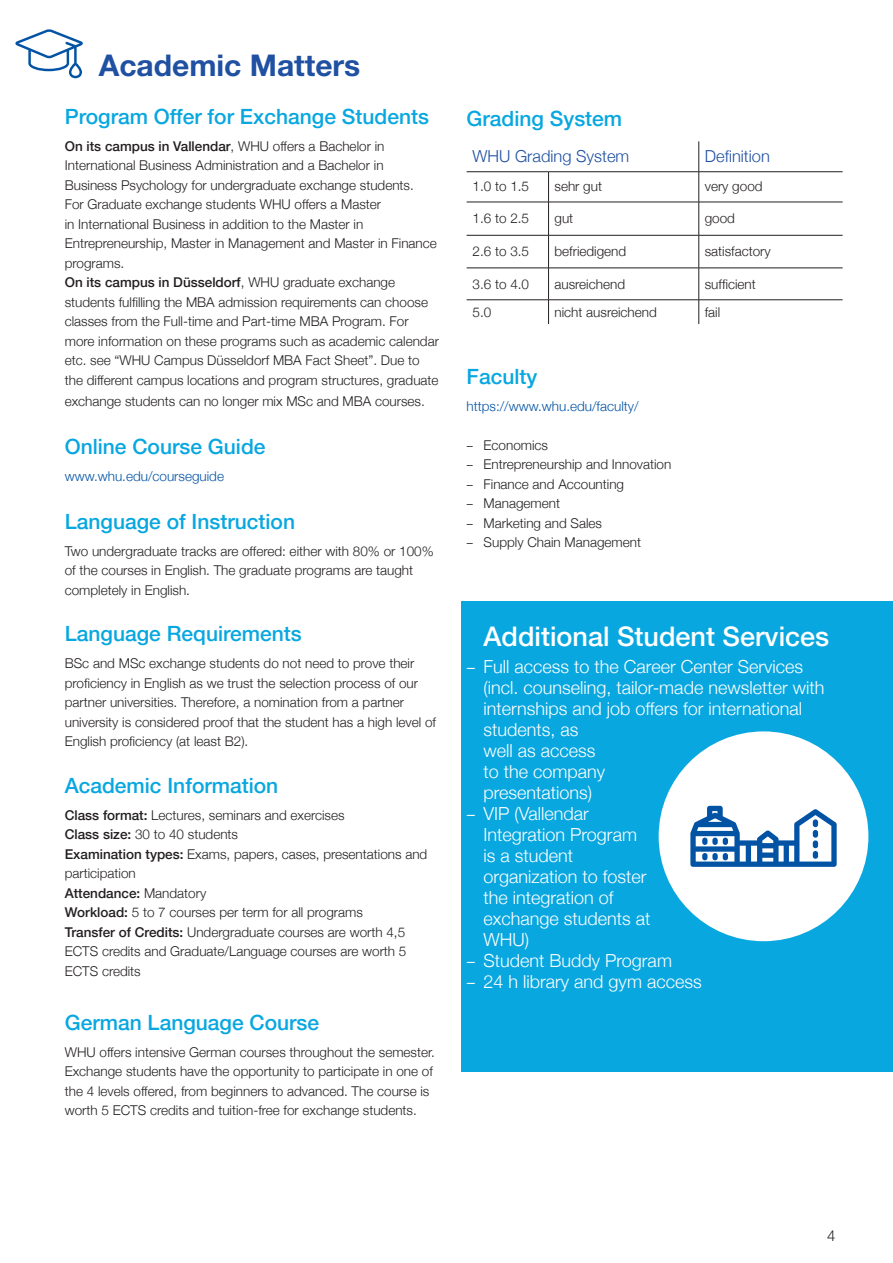
<style>
.page{position:relative;width:893px;height:1263px;background:#fff}
.page>*{position:absolute;margin:0;border:0;box-sizing:border-box;transform-origin:0 0}
.t1{font:700 30px "Helvetica Neue LT Std";color:#1f50a2}
.t2{font:500 27px "Helvetica Neue LT";color:#fff}
.t3{font:500 21px "Helvetica Neue LT";color:#08a7e0}
.t4{font:300 18px/21px "Helvetica Neue LT";color:#fff}
.t5{font:300 16.5px "Helvetica Neue LT";color:#1f50a2}
.t6{font:300 15px "Helvetica Neue LT";color:#231f20}
.t7{font:300 13.5px/19.5px "Helvetica Neue LT";color:#231f20}
.t8{font:300 13.5px "Helvetica Neue LT";color:#0353a5}
.s1{font-weight:500}
.s2{font-family:"Myriad Pro";font-weight:400}
</style>
<div class="page">
<div style="left:461px;top:601px;width:432px;height:470px;background:#08a7e0"></div>
<hr style="left:548px;top:172px;width:1px;height:30px;background:#231f20">
<hr style="left:698px;top:172px;width:1px;height:30px;background:#231f20">
<hr style="left:467px;top:202px;width:82px;height:1px;background:#231f20">
<hr style="left:549px;top:202px;width:150px;height:1px;background:#231f20">
<hr style="left:548px;top:202px;width:1px;height:33px;background:#231f20">
<hr style="left:699px;top:202px;width:144px;height:1px;background:#231f20">
<hr style="left:698px;top:202px;width:1px;height:33px;background:#231f20">
<hr style="left:467px;top:235px;width:82px;height:1px;background:#231f20">
<hr style="left:549px;top:235px;width:150px;height:1px;background:#231f20">
<hr style="left:548px;top:235px;width:1px;height:33px;background:#231f20">
<hr style="left:699px;top:235px;width:144px;height:1px;background:#231f20">
<hr style="left:698px;top:235px;width:1px;height:33px;background:#231f20">
<hr style="left:467px;top:268px;width:82px;height:1px;background:#231f20">
<hr style="left:549px;top:268px;width:150px;height:1px;background:#231f20">
<hr style="left:548px;top:268px;width:1px;height:32px;background:#231f20">
<hr style="left:699px;top:268px;width:144px;height:1px;background:#231f20">
<hr style="left:698px;top:268px;width:1px;height:32px;background:#231f20">
<hr style="left:467px;top:299px;width:82px;height:1px;background:#231f20">
<hr style="left:549px;top:299px;width:150px;height:1px;background:#231f20">
<svg style="left:548px;top:300px;width:1px;height:24px"></svg>
<hr style="left:699px;top:299px;width:144px;height:1px;background:#231f20">
<svg style="left:698px;top:300px;width:1px;height:24px"></svg>
<hr style="left:698px;top:141px;width:1px;height:31px;background:#231f20">
<hr style="left:467px;top:171px;width:82px;height:1px;background:#231f20">
<hr style="left:549px;top:171px;width:150px;height:1px;background:#231f20">
<hr style="left:699px;top:171px;width:144px;height:1px;background:#231f20">
<svg style="left:15px;top:29px;width:68px;height:49px"></svg>
<div style="left:659px;top:731px;width:209px;height:210px;background:#fff;border-radius:50%"></div>
<svg style="left:690px;top:806px;width:147px;height:61px"></svg>
<h1 class="t1" style="left:99px;top:46px;width:263px">Academic Matters</h1>
<h3 class="t3" style="left:65px;top:104px;width:366px">Program Offer for Exchange Students</h3>
<p class="t7" style="left:65px;top:136px;width:376px"><span class="s1">On its campus in Vallendar</span>, WHU offers a Bachelor in International Business Administration and a Bachelor in Business Psychology for undergraduate exchange students.<br>For Graduate exchange students WHU offers a Master<br>in International Business in addition to the Master in Entrepreneurship, Master in Management and Master in Finance programs.<br><span class="s1">On its campus in Düsseldorf</span>, WHU graduate exchange students fulfilling the MBA admission requirements can choose classes from the Full-time and Part-time MBA Program. For more information on these programs such as academic calendar etc. see “WHU Campus Düsseldorf MBA Fact Sheet”. Due to the different campus locations and program structures, graduate</p>
<p class="t7" style="left:65px;top:391px;width:362px">exchange students can no longer mix MSc and MBA courses.</p>
<h3 class="t3" style="left:65px;top:434px;width:202px">Online Course Guide</h3>
<p class="t8" style="left:65px;top:468px;width:161px">www.whu.edu/courseguide</p>
<h3 class="t3" style="left:65px;top:509px;width:232px">Language of Instruction</h3>
<p class="t7" style="left:65px;top:541px;width:370px">Two undergraduate tracks are offered: either with 80% or 100% of the courses in English. The graduate programs are taught completely in English.</p>
<h3 class="t3" style="left:65px;top:621px;width:238px">Language Requirements</h3>
<p class="t7" style="left:65px;top:653px;width:373px">BSc and MSc exchange students do not need to prove their proficiency in English as we trust the selection process of our partner universities. Therefore, a nomination from a partner university is considered proof that the student has a high level of English proficiency (at least B2).</p>
<h3 class="t3" style="left:65px;top:773px;width:215px">Academic Information</h3>
<p class="t7" style="left:65px;top:805px;width:364px"><span class="s1">Class format:</span> Lectures, seminars and exercises<br><span class="s1">Class size:</span> 30 to 40 students<br><span class="s1">Examination types:</span> Exams, papers, cases, presentations and participation<br><span class="s1">Attendance:</span> Mandatory<br><span class="s1">Workload:</span> 5 to 7 courses per term for all programs<br><span class="s1">Transfer of Credits:</span> Undergraduate courses are worth 4,5<br>ECTS credits and Graduate/Language courses are worth 5<br>ECTS credits</p>
<h3 class="t3" style="left:65px;top:1010px;width:256px">German Language Course</h3>
<p class="t7" style="left:65px;top:1042px;width:372px">WHU offers intensive German courses throughout the semester.<br>Exchange students have the opportunity to participate in one of the 4 levels offered, from beginners to advanced. The course is worth 5 ECTS credits and tuition-free for exchange students.</p>
<h3 class="t3" style="left:467px;top:106px;width:157px">Grading System</h3>
<p class="t5" style="left:473px;top:146px;width:158px">WHU Grading System</p>
<p class="t5" style="left:705px;top:146px;width:67px">Definition</p>
<p class="t7" style="left:473px;top:177px;width:58px">1.0 to 1.5</p>
<p class="t7" style="left:555px;top:177px;width:49px">sehr gut</p>
<p class="t7" style="left:705px;top:177px;width:59px">very good</p>
<p class="t7" style="left:473px;top:209px;width:58px">1.6 to 2.5</p>
<p class="t7" style="left:555px;top:209px;width:20px">gut</p>
<p class="t7" style="left:705px;top:209px;width:32px">good</p>
<p class="t7" style="left:473px;top:242px;width:58px">2.6 to 3.5</p>
<p class="t7" style="left:555px;top:242px;width:73px">befriedigend</p>
<p class="t7" style="left:705px;top:242px;width:68px">satisfactory</p>
<p class="t7" style="left:473px;top:274px;width:58px">3.6 to 4.0</p>
<p class="t7" style="left:555px;top:274px;width:72px">ausreichend</p>
<p class="t7" style="left:705px;top:274px;width:52px">sufficient</p>
<p class="t7" style="left:473px;top:302px;width:20px">5.0</p>
<p class="t7" style="left:555px;top:302px;width:104px">nicht ausreichend</p>
<p class="t7" style="left:705px;top:302px;width:17px">fail</p>
<h3 class="t3" style="left:467px;top:364px;width:72px">Faculty</h3>
<p class="t8" style="left:467px;top:397px;width:174px">https://www.whu.edu/faculty/</p>
<p class="t7" style="left:467px;top:435px;width:83px"><span class="s2">–</span> Economics</p>
<p class="t7" style="left:467px;top:454px;width:206px"><span class="s2">–</span> Entrepreneurship and Innovation</p>
<p class="t7" style="left:467px;top:474px;width:159px"><span class="s2">–</span> Finance and Accounting</p>
<p class="t7" style="left:467px;top:493px;width:95px"><span class="s2">–</span> Management</p>
<p class="t7" style="left:467px;top:513px;width:137px"><span class="s2">–</span> Marketing and Sales</p>
<p class="t7" style="left:467px;top:532px;width:176px"><span class="s2">–</span> Supply Chain Management</p>
<h2 class="t2" style="left:484px;top:620px;width:347px">Additional Student Services</h2>
<h3 class="t4" style="left:484px;top:656px;width:342px;text-indent:-17px"><span class="s2">–</span> Full access to the Career Center Services (incl. counseling, tailor-made newsletter with internships and job offers for international students, as<br>well as access<br>to the company<br>presentations)</h3>
<h3 class="t4" style="left:484px;top:803px;width:169px;text-indent:-17px"><span class="s2">–</span> VIP (Vallendar<br>Integration Program is a student organization to foster the integration of exchange students at<br>WHU)</h3>
<h3 class="t4" style="left:467px;top:950px;width:207px"><span class="s2">–</span> Student Buddy Program</h3>
<h3 class="t4" style="left:467px;top:971px;width:237px"><span class="s2">–</span> 24 h library and gym access</h3>
<p class="t6" style="left:827px;top:1226px;width:10px">4</p>
</div>
